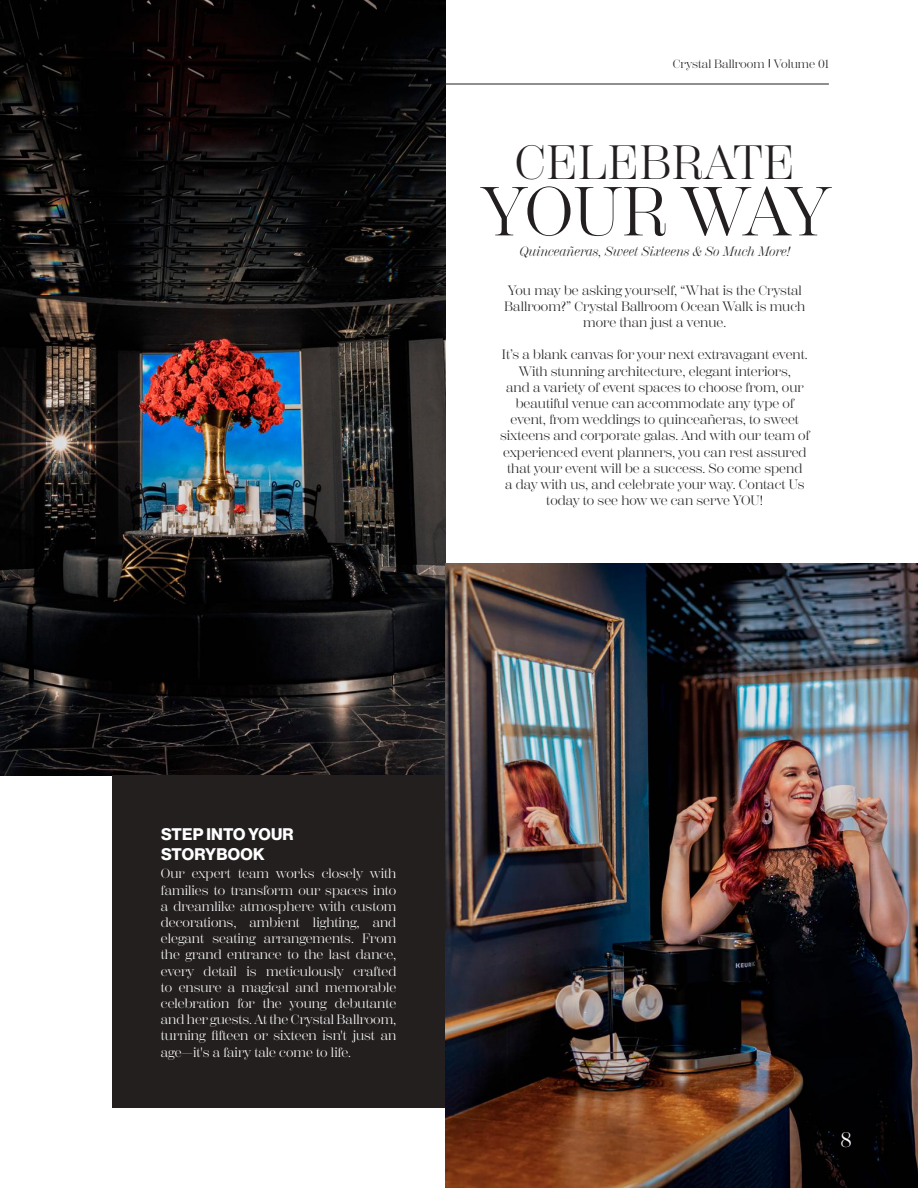
<style>
.page{position:relative;width:918px;height:1188px;background:#fff}
.page>*{position:absolute;margin:0;border:0;box-sizing:border-box;transform-origin:0 0}
.t1{font:69px "Scotch Display";letter-spacing:-.035em;color:#231f20}
.t2{font:48px "Scotch Display";letter-spacing:.01em;color:#231f20}
.t3{font:21px "Scotch Display";color:#fff}
.t4{font:16.5px/19.8px "N Haas Grotesk DS Pro 75 Bd";letter-spacing:.015em;color:#fff}
.t5{font:13.5px/16.2px "Scotch Display";color:#231f20;text-align:center}
.t6{font:13.5px/16.2px "Scotch Display";color:#fff;text-align:justify}
.t7{font:italic 13.5px "Scotch Display";color:#231f20}
.t8{font:12px "Scotch Display";color:#241f1f}
</style>
<div class="page">
<hr style="left:62px;top:84px;width:767px;height:1px;background:#241f1f">
<img style="left:0;top:0;width:446px;height:776px">
<div style="left:112px;top:776px;width:334px;height:332px;background:#241f1f"></div>
<img style="left:446px;top:564px;width:472px;height:624px">
<p class="t8" style="left:673px;top:57px;width:158px">Crystal Ballroom Volume 01</p>
<h2 class="t2" style="left:515px;top:135px;width:281px">CELEBRATE</h2>
<h1 class="t1" style="left:481px;top:172px;width:351px">YOUR WAY</h1>
<p class="t7" style="left:519px;top:244px;width:272px">Quinceañeras, Sweet Sixteens &amp; So Much More!</p>
<p class="t5" style="left:504px;top:282px;width:303px">You may be asking yourself, “What is the Crystal<br>Ballroom?” Crystal Ballroom Ocean Walk is much more than just a venue.</p>
<p class="t5" style="left:500px;top:347px;width:311px">It’s a blank canvas for your next extravagant event.<br>With stunning architecture, elegant interiors,<br>and a variety of event spaces to choose from, our beautiful venue can accommodate any type of event, from weddings to quinceañeras, to sweet sixteens and corporate galas. And with our team of experienced event planners, you can rest assured that your event will be a success. So come spend<br>a day with us, and celebrate your way. Contact Us today to see how we can serve YOU!</p>
<p class="t4" style="left:161px;top:824px;width:134px">STEP INTO YOUR<br>STORYBOOK</p>
<p class="t6" style="left:161px;top:866px;width:237px">Our expert team works closely with families to transform our spaces into a dreamlike atmosphere with custom decorations, ambient lighting, and elegant seating arrangements. From the grand entrance to the last dance, every detail is meticulously crafted to ensure a magical and memorable celebration for the young debutante and her guests. At the Crystal Ballroom, turning fifteen or sixteen isn't just an age—it's a fairy tale come to life.</p>
<h3 class="t3" style="left:840px;top:1127px;width:13px">8</h3>
</div>
